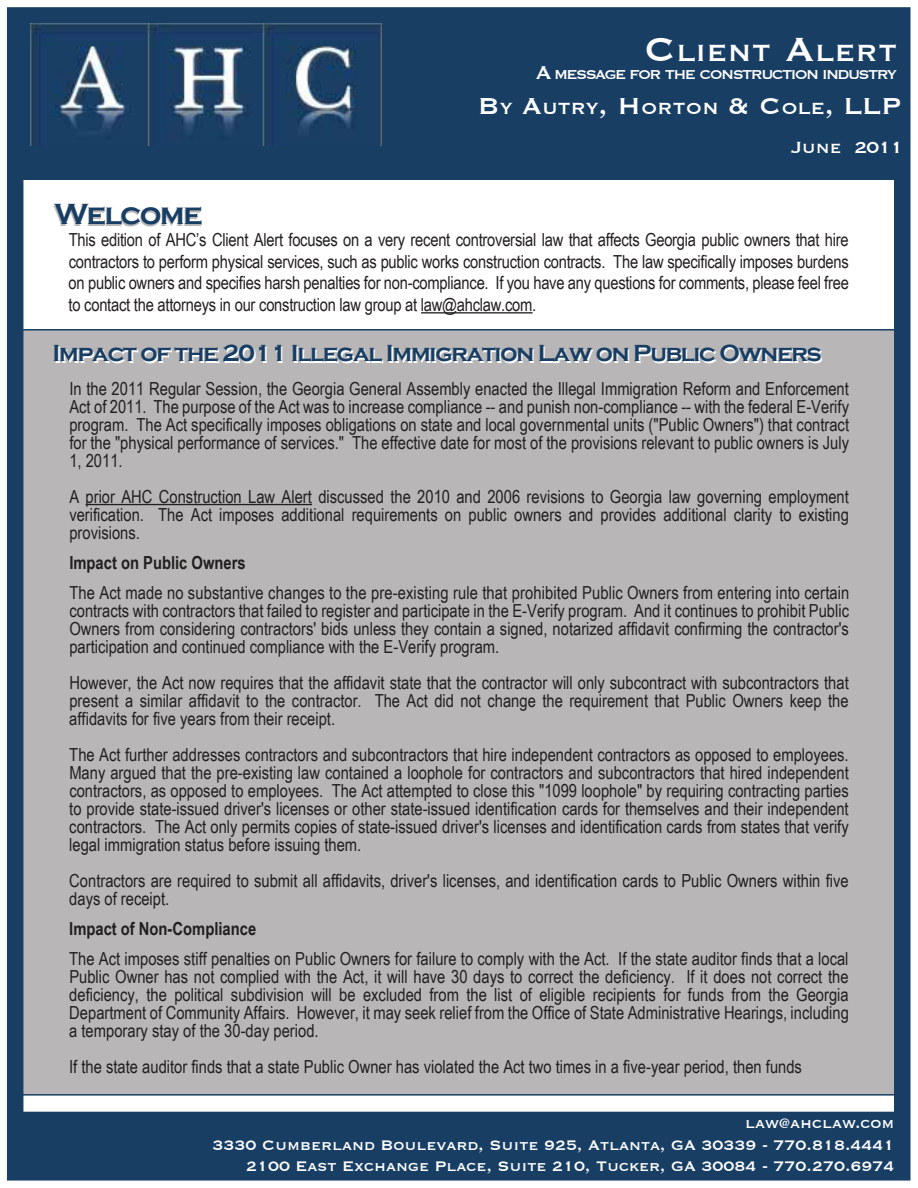
<style>
.page{position:relative;width:918px;height:1188px;background:#fff}
.page>*{position:absolute;margin:0;border:0;box-sizing:border-box;transform-origin:0 0}
.t1{font:30.45px "Copperplate";letter-spacing:.02em;color:#fff}
.t2{font:700 30px "Copperplate Gothic";letter-spacing:-.045em;color:#183e64}
.t3{font:700 24px "Copperplate Gothic";letter-spacing:-.05em;color:#183e64}
.t4{font:21px "Copperplate";letter-spacing:.005em;color:#fff}
.t5{font:21px "Copperplate";letter-spacing:-.02em;color:#fff}
.t6{font:18px/18px "Arial Narrow";color:#221f1f;text-align:justify}
.t7{font:18px/21.6px "Copperplate";color:#fff;text-align:right}
.t8{font:16.8px "Copperplate";letter-spacing:-.1em;color:#fff}
.s1{font-size:43.5px}
.s2{font-size:24px}
.s3{font-size:30px}
.s4{color:#fff}
.s5{font-weight:700}
</style>
<div class="page">
<div style="left:14px;top:329px;width:890px;height:767px;background:#b8b6b7;border:2px solid #183e64"></div>
<div style="left:7px;top:7px;width:904px;height:1174px;border:16px solid #183e64"></div>
<div style="left:13px;top:16px;width:886px;height:163px;background:#183e64"></div>
<img style="left:30px;top:24px;width:352px;height:122px">
<div style="left:8px;top:1112px;width:901px;height:63px;background:#183e64"></div>
<hr style="left:86px;top:504px;width:226px;height:1px;background:#221f1f">
<hr style="left:421px;top:312px;width:112px;height:2px;background:#221f1f">
<p class="t1" style="left:644px;top:33px;width:254px"><span class="s1">C</span>LIENT <span class="s1">A</span>LERT</p>
<p class="t8" style="left:536px;top:64px;width:363px"><span class="s2">A</span> MESSAGE FOR THE CONSTRUCTION INDUSTRY</p>
<p class="t4" style="left:478px;top:95px;width:425px"><span class="s3">B</span>Y <span class="s3">A</span>UTRY<span class="s3">, H</span>ORTON <span class="s3">&amp; C</span>OLE<span class="s3">, LLP</span></p>
<p class="t2" style="left:54px;top:197px;width:150px">Welcome</p>
<p class="t5" style="left:791px;top:133px;width:114px">June 2011</p>
<p class="t6" style="left:69px;top:228px;width:782px;line-height:21.6px">This edition of AHC’s Client Alert focuses on a very recent controversial law that affects Georgia public owners that hire contractors to perform physical services, such as public works construction contracts. The law specifically imposes burdens on public owners and specifies harsh penalties for non-compliance. If you have any questions for comments, please feel free to contact the attorneys in our construction law group at law@ahclaw.com.</p>
<p class="t3" style="left:53px;top:340px;width:771px">Impact of the 2011 Illegal Immigr<span class="s4">ation La</span>w on Public Owners</p>
<p class="t6" style="left:69px;top:379px;width:781px">In the 2011 Regular Session, the Georgia General Assembly enacted the Illegal Immigration Reform and Enforcement Act of 2011. The purpose of the Act was to increase compliance -- and punish non-compliance -- with the federal E-Verify program. The Act specifically imposes obligations on state and local governmental units ("Public Owners") that contract for the "physical performance of services." The effective date for most of the provisions relevant to public owners is July 1, 2011.</p>
<p class="t6" style="left:69px;top:487px;width:781px">A prior AHC Construction Law Alert discussed the 2010 and 2006 revisions to Georgia law governing employment verification. The Act imposes additional requirements on public owners and provides additional clarity to existing provisions.</p>
<p class="t6" style="left:69px;top:547px;width:782px;line-height:30px"><span class="s5">Impact on Public Owners<br></span>The Act made no substantive changes to the pre-existing rule that prohibited Public Owners from entering into certain</p>
<p class="t6" style="left:69px;top:601px;width:781px">contracts with contractors that failed to register and participate in the E-Verify program. And it continues to prohibit Public Owners from considering contractors' bids unless they contain a signed, notarized affidavit confirming the contractor's participation and continued compliance with the E-Verify program.</p>
<p class="t6" style="left:69px;top:673px;width:781px">However, the Act now requires that the affidavit state that the contractor will only subcontract with subcontractors that present a similar affidavit to the contractor. The Act did not change the requirement that Public Owners keep the affidavits for five years from their receipt.</p>
<p class="t6" style="left:69px;top:745px;width:781px">The Act further addresses contractors and subcontractors that hire independent contractors as opposed to employees.<br>Many argued that the pre-existing law contained a loophole for contractors and subcontractors that hired independent contractors, as opposed to employees. The Act attempted to close this "1099 loophole" by requiring contracting parties to provide state-issued driver's licenses or other state-issued identification cards for themselves and their independent contractors. The Act only permits copies of state-issued driver's licenses and identification cards from states that verify legal immigration status before issuing them.</p>
<p class="t6" style="left:69px;top:871px;width:781px">Contractors are required to submit all affidavits, driver's licenses, and identification cards to Public Owners within five days of receipt.</p>
<p class="t6" style="left:69px;top:913px;width:781px;line-height:30px"><span class="s5">Impact of Non-Compliance<br></span>The Act imposes stiff penalties on Public Owners for failure to comply with the Act. If the state auditor finds that a local</p>
<p class="t6" style="left:69px;top:967px;width:781px">Public Owner has not complied with the Act, it will have 30 days to correct the deficiency. If it does not correct the deficiency, the political subdivision will be excluded from the list of eligible recipients for funds from the Georgia Department of Community Affairs. However, it may seek relief from the Office of State Administrative Hearings, including a temporary stay of the 30-day period.</p>
<p class="t6" style="left:69px;top:1057px;width:734px">If the state auditor finds that a state Public Owner has violated the Act two times in a five-year period, then funds</p>
<p class="t7" style="left:213px;top:1111px;width:683px">law@ahclaw.com<br>3330 Cumberland Boulevard, Suite 925, Atlanta, GA 30339 - 770.818.4441<br>2100 East Exchange Place, Suite 210, Tucker, GA 30084 - 770.270.6974</p>
</div>
